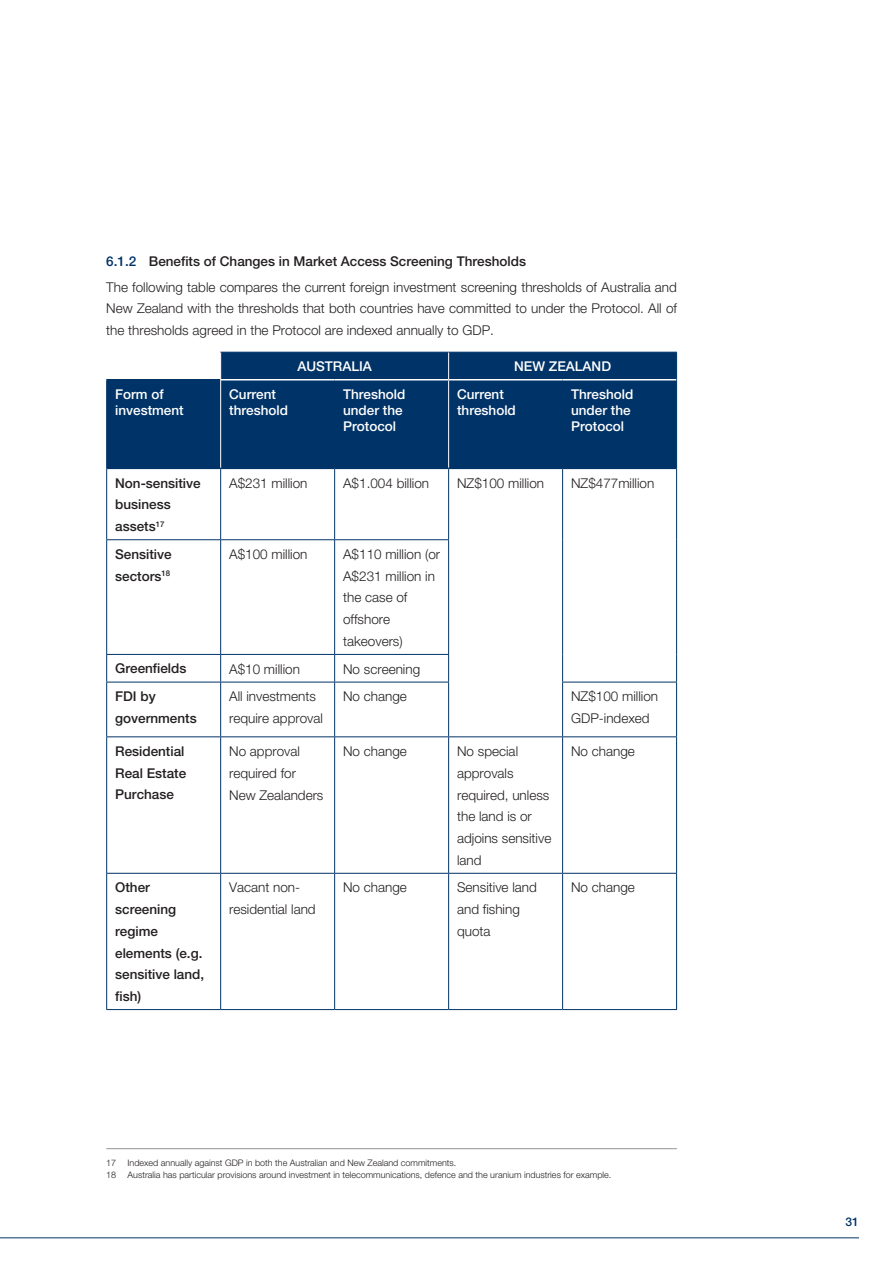
<style>
.page{position:relative;width:893px;height:1263px;background:#fff}
.page>*{position:absolute;margin:0;border:0;box-sizing:border-box;transform-origin:0 0}
.Table_Text{font:300 13.5px/21.8px "Helvetica Neue Maori";color:#231f20}
.Body_before_Bullet{font:300 13.5px/21.8px "Helvetica Neue Maori";color:#231f20;text-align:justify}
.Table_Text-2{font:500 13.5px/21.8px "Helvetica Neue Maori";color:#231f20}
.Table_Box_Head_Whi{font:500 13.5px/16.2px "Helvetica Neue Maori";color:#fff}
.Heading_3{font:500 13.5px "Helvetica Neue Maori";color:#231f20}
.t1{font:500 12px "Helvetica Neue Maori";color:#003367}
.Footnote_follow-on{font:300 9px "Helvetica Neue Maori";color:#231f20}
.Footnote_First_-_R{font:300 9px "Helvetica Neue Maori";color:#231f20}
.s1{color:#003367}
</style>
<div class="page">
<hr style="left:0;top:1237px;width:859px;height:1px;background:#003367">
<div style="left:107px;top:353px;width:569px;height:115px;background:#003367"></div>
<hr style="left:220px;top:352px;width:115px;height:1px;background:#003367">
<hr style="left:335px;top:352px;width:114px;height:1px;background:#003367">
<hr style="left:449px;top:352px;width:114px;height:1px;background:#003367">
<hr style="left:563px;top:352px;width:114px;height:1px;background:#003367">
<svg style="left:676px;top:353px;width:1px;height:27px"></svg>
<hr style="left:106px;top:380px;width:1px;height:88px;background:#003367">
<hr style="left:334px;top:380px;width:1px;height:88px;background:#003367">
<hr style="left:562px;top:380px;width:1px;height:88px;background:#003367">
<hr style="left:676px;top:380px;width:1px;height:88px;background:#003367">
<hr style="left:106px;top:379px;width:114px;height:1px;background:#003367">
<hr style="left:107px;top:468px;width:114px;height:1px;background:#003367">
<hr style="left:221px;top:468px;width:114px;height:1px;background:#003367">
<hr style="left:335px;top:468px;width:114px;height:1px;background:#003367">
<hr style="left:106px;top:468px;width:1px;height:71px;background:#003367">
<hr style="left:220px;top:469px;width:1px;height:70px;background:#003367">
<hr style="left:334px;top:469px;width:1px;height:70px;background:#003367">
<hr style="left:449px;top:468px;width:114px;height:1px;background:#003367">
<hr style="left:448px;top:469px;width:1px;height:70px;background:#003367">
<hr style="left:563px;top:468px;width:113px;height:1px;background:#003367">
<hr style="left:562px;top:469px;width:1px;height:71px;background:#003367">
<hr style="left:676px;top:468px;width:1px;height:72px;background:#003367">
<hr style="left:562px;top:540px;width:1px;height:114px;background:#003367">
<hr style="left:676px;top:540px;width:1px;height:114px;background:#003367">
<svg style="left:562px;top:654px;width:1px;height:28px"></svg>
<svg style="left:676px;top:654px;width:1px;height:28px"></svg>
<hr style="left:106px;top:539px;width:115px;height:1px;background:#003367">
<hr style="left:106px;top:540px;width:1px;height:114px;background:#003367">
<hr style="left:221px;top:539px;width:114px;height:1px;background:#003367">
<hr style="left:220px;top:540px;width:1px;height:114px;background:#003367">
<hr style="left:335px;top:539px;width:114px;height:1px;background:#003367">
<hr style="left:334px;top:540px;width:1px;height:114px;background:#003367">
<hr style="left:448px;top:540px;width:1px;height:114px;background:#003367">
<hr style="left:106px;top:654px;width:115px;height:1px;background:#003367">
<svg style="left:106px;top:655px;width:1px;height:27px"></svg>
<hr style="left:221px;top:654px;width:114px;height:1px;background:#003367">
<svg style="left:220px;top:655px;width:1px;height:27px"></svg>
<hr style="left:335px;top:654px;width:114px;height:1px;background:#003367">
<svg style="left:334px;top:655px;width:1px;height:27px"></svg>
<svg style="left:448px;top:655px;width:1px;height:27px"></svg>
<hr style="left:106px;top:682px;width:115px;height:1px;background:#003367">
<hr style="left:106px;top:682px;width:1px;height:54px;background:#003367">
<hr style="left:221px;top:682px;width:114px;height:1px;background:#003367">
<hr style="left:220px;top:682px;width:1px;height:54px;background:#003367">
<hr style="left:335px;top:682px;width:114px;height:1px;background:#003367">
<hr style="left:334px;top:682px;width:1px;height:54px;background:#003367">
<hr style="left:448px;top:682px;width:1px;height:54px;background:#003367">
<hr style="left:562px;top:682px;width:115px;height:1px;background:#003367">
<hr style="left:562px;top:682px;width:1px;height:54px;background:#003367">
<hr style="left:676px;top:682px;width:1px;height:54px;background:#003367">
<hr style="left:106px;top:736px;width:115px;height:1px;background:#003367">
<hr style="left:106px;top:737px;width:1px;height:136px;background:#003367">
<hr style="left:221px;top:736px;width:114px;height:1px;background:#003367">
<hr style="left:220px;top:737px;width:1px;height:136px;background:#003367">
<hr style="left:335px;top:736px;width:114px;height:1px;background:#003367">
<hr style="left:334px;top:737px;width:1px;height:136px;background:#003367">
<hr style="left:449px;top:736px;width:114px;height:1px;background:#003367">
<hr style="left:448px;top:737px;width:1px;height:136px;background:#003367">
<hr style="left:563px;top:736px;width:114px;height:1px;background:#003367">
<hr style="left:562px;top:737px;width:1px;height:136px;background:#003367">
<hr style="left:676px;top:737px;width:1px;height:136px;background:#003367">
<hr style="left:106px;top:873px;width:115px;height:1px;background:#003367">
<hr style="left:106px;top:874px;width:1px;height:135px;background:#003367">
<hr style="left:221px;top:873px;width:114px;height:1px;background:#003367">
<hr style="left:220px;top:874px;width:1px;height:135px;background:#003367">
<hr style="left:335px;top:873px;width:114px;height:1px;background:#003367">
<hr style="left:334px;top:874px;width:1px;height:135px;background:#003367">
<hr style="left:449px;top:873px;width:114px;height:1px;background:#003367">
<hr style="left:448px;top:874px;width:1px;height:135px;background:#003367">
<hr style="left:563px;top:873px;width:114px;height:1px;background:#003367">
<hr style="left:562px;top:874px;width:1px;height:135px;background:#003367">
<hr style="left:676px;top:874px;width:1px;height:135px;background:#003367">
<hr style="left:106px;top:1009px;width:115px;height:1px;background:#003367">
<hr style="left:221px;top:1009px;width:114px;height:1px;background:#003367">
<hr style="left:335px;top:1009px;width:114px;height:1px;background:#003367">
<hr style="left:449px;top:1009px;width:114px;height:1px;background:#003367">
<hr style="left:563px;top:1009px;width:114px;height:1px;background:#003367">
<svg style="left:220px;top:353px;width:1px;height:27px"></svg>
<svg style="left:448px;top:353px;width:1px;height:26px"></svg>
<hr style="left:220px;top:380px;width:1px;height:88px;background:#fff">
<hr style="left:448px;top:380px;width:1px;height:88px;background:#fff">
<hr style="left:221px;top:379px;width:114px;height:1px;background:#fff">
<hr style="left:335px;top:379px;width:114px;height:1px;background:#fff">
<hr style="left:449px;top:379px;width:114px;height:1px;background:#fff">
<hr style="left:563px;top:379px;width:113px;height:1px;background:#fff">
<hr style="left:106px;top:1148px;width:571px;height:1px;background:#939598">
<p class="Heading_3" style="left:106px;top:253px;width:421px"><span class="s1">6.1.2</span> Benefits of Changes in Market Access Screening Thresholds</p>
<p class="Body_before_Bullet" style="left:106px;top:276px;width:572px">The following table compares the current foreign investment screening thresholds of Australia and New Zealand with the thresholds that both countries have committed to under the Protocol. All of the thresholds agreed in the Protocol are indexed annually to GDP.</p>
<p class="Table_Box_Head_Whi" style="left:297px;top:358px;width:76px">AUSTRALIA</p>
<p class="Table_Box_Head_Whi" style="left:514px;top:358px;width:99px">NEW ZEALAND</p>
<p class="Table_Box_Head_Whi" style="left:115px;top:386px;width:70px">Form of investment</p>
<p class="Table_Box_Head_Whi" style="left:229px;top:386px;width:60px">Current threshold</p>
<p class="Table_Box_Head_Whi" style="left:343px;top:386px;width:64px">Threshold under the<br>Protocol</p>
<p class="Table_Box_Head_Whi" style="left:457px;top:386px;width:60px">Current threshold</p>
<p class="Table_Box_Head_Whi" style="left:571px;top:386px;width:64px">Threshold under the<br>Protocol</p>
<p class="Table_Text-2" style="left:115px;top:472px;width:87px">Non-sensitive business assets<sup>17</sup></p>
<p class="Table_Text" style="left:229px;top:472px;width:80px">A$231 million</p>
<p class="Table_Text" style="left:343px;top:472px;width:88px">A$1.004 billion</p>
<p class="Table_Text" style="left:457px;top:472px;width:89px">NZ$100 million</p>
<p class="Table_Text" style="left:571px;top:472px;width:85px">NZ$477million</p>
<p class="Table_Text-2" style="left:115px;top:543px;width:58px">Sensitive sectors<sup>18</sup></p>
<p class="Table_Text" style="left:229px;top:543px;width:80px">A$100 million</p>
<p class="Table_Text" style="left:343px;top:543px;width:98px">A$110 million (or<br>A$231 million in the case of offshore takeovers)</p>
<p class="Table_Text-2" style="left:115px;top:658px;width:73px">Greenfields</p>
<p class="Table_Text" style="left:229px;top:658px;width:72px">A$10 million</p>
<p class="Table_Text" style="left:343px;top:658px;width:79px">No screening</p>
<p class="Table_Text-2" style="left:115px;top:685px;width:83px">FDI by governments</p>
<p class="Table_Text" style="left:229px;top:685px;width:95px">All investments require approval</p>
<p class="Table_Text" style="left:343px;top:685px;width:65px">No change</p>
<p class="Table_Text" style="left:571px;top:685px;width:89px">NZ$100 million<br>GDP-indexed</p>
<p class="Table_Text-2" style="left:115px;top:740px;width:73px">Residential<br>Real Estate<br>Purchase</p>
<p class="Table_Text" style="left:229px;top:740px;width:96px">No approval required for<br>New Zealanders</p>
<p class="Table_Text" style="left:343px;top:740px;width:65px">No change</p>
<p class="Table_Text" style="left:457px;top:740px;width:96px">No special approvals required, unless the land is or adjoins sensitive land</p>
<p class="Table_Text" style="left:571px;top:740px;width:65px">No change</p>
<p class="Table_Text-2" style="left:115px;top:876px;width:91px">Other screening regime elements (e.g. sensitive land, fish)</p>
<p class="Table_Text" style="left:229px;top:876px;width:88px">Vacant non&shy;residential land</p>
<p class="Table_Text" style="left:343px;top:876px;width:65px">No change</p>
<p class="Table_Text" style="left:457px;top:876px;width:81px">Sensitive land and fishing quota</p>
<p class="Table_Text" style="left:571px;top:876px;width:65px">No change</p>
<p class="Footnote_First_-_R" style="left:106px;top:1157px;width:12px">17</p>
<p class="Footnote_First_-_R" style="left:128px;top:1157px;width:330px">Indexed annually against GDP in both the Australian and New Zealand commitments.</p>
<p class="Footnote_follow-on" style="left:106px;top:1169px;width:12px">18</p>
<p class="Footnote_follow-on" style="left:128px;top:1169px;width:485px">Australia has particular provisions around investment in telecommunications, defence and the uranium industries for example.</p>
<p class="t1" style="left:846px;top:1214px;width:15px">31</p>
</div>
